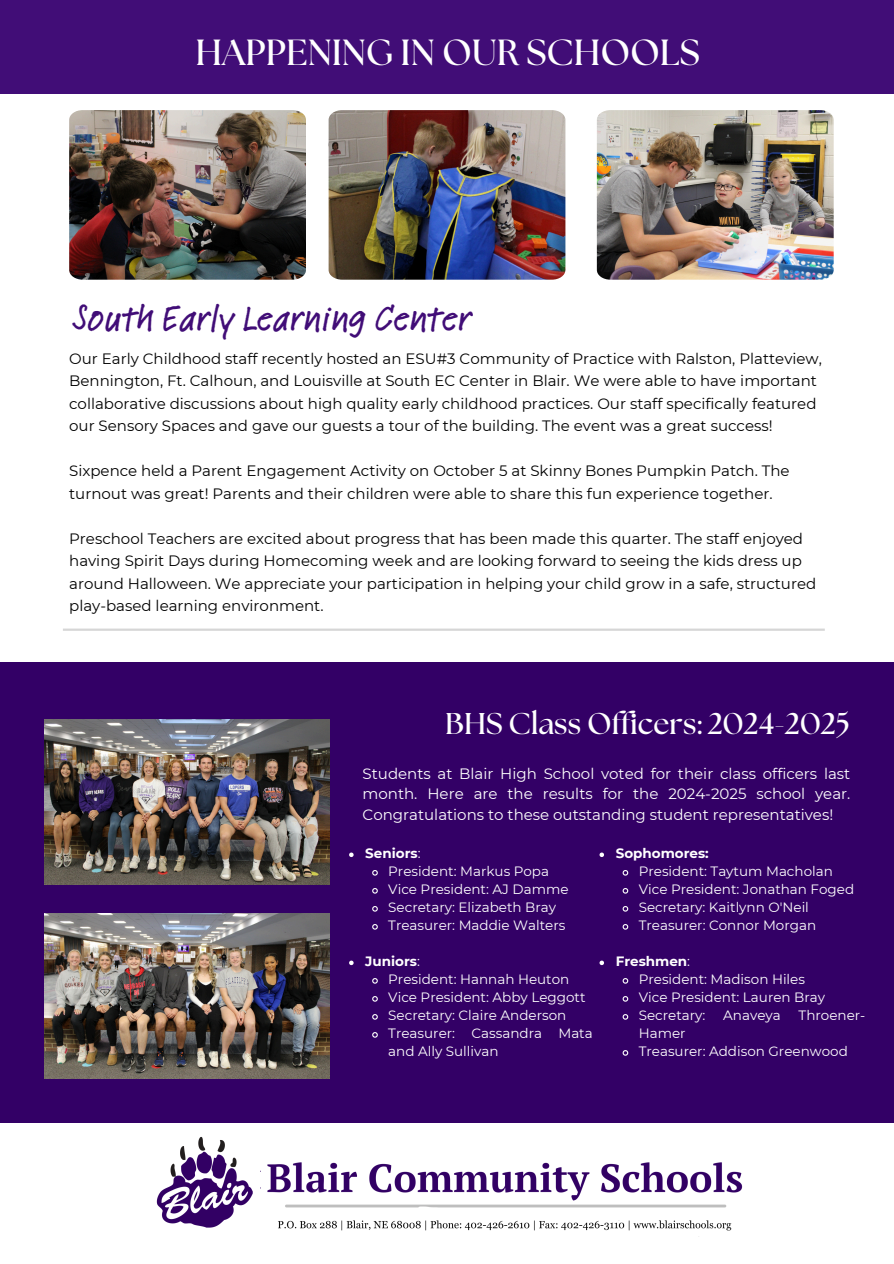
<style>
.page{position:relative;width:894px;height:1264px;background:#fff}
.page>*{position:absolute;margin:0;border:0;box-sizing:border-box;transform-origin:0 0}
.t1{font:500 38.1px "Feltpen Com";color:#410d77}
.t2{font:700 36.3px "The Seasons";color:#fff}
.t3{font:700 30px "The Seasons";color:#fff}
.t4{font:15px/22.5px "Montserrat";color:#000}
.t5{font:15px/20.2px "Montserrat";color:#fff;text-align:justify}
.t6{font:13.5px/18px "Montserrat";color:#fff}
.t7{font:700 13.5px "Montserrat";color:#fff}
.s1{font-weight:400}
</style>
<div class="page">
<div style="left:0;top:662px;width:893px;height:460px;background:#306"></div>
<img style="left:44px;top:719px;width:285px;height:165px">
<img style="left:69px;top:110px;width:237px;height:170px">
<img style="left:328px;top:110px;width:237px;height:170px">
<img style="left:596px;top:110px;width:237px;height:170px">
<div style="left:0;top:0;width:893px;height:94px;background:#410d77"></div>
<hr style="left:63px;top:628px;width:761px;height:3px;background:#d6d6d6">
<img style="left:44px;top:913px;width:285px;height:165px">
<img style="left:261px;top:1122px;width:507px;height:115px">
<img style="left:137px;top:1122px;width:123px;height:106px">
<svg style="left:349px;top:852px;width:4px;height:5px"></svg>
<svg style="left:372px;top:870px;width:6px;height:6px"></svg>
<svg style="left:372px;top:888px;width:6px;height:6px"></svg>
<svg style="left:372px;top:906px;width:6px;height:6px"></svg>
<svg style="left:372px;top:924px;width:6px;height:6px"></svg>
<svg style="left:349px;top:960px;width:4px;height:5px"></svg>
<svg style="left:372px;top:978px;width:6px;height:6px"></svg>
<svg style="left:372px;top:996px;width:6px;height:6px"></svg>
<svg style="left:372px;top:1014px;width:6px;height:6px"></svg>
<svg style="left:372px;top:1032px;width:6px;height:6px"></svg>
<svg style="left:599px;top:852px;width:5px;height:5px"></svg>
<svg style="left:622px;top:870px;width:7px;height:6px"></svg>
<svg style="left:622px;top:888px;width:7px;height:6px"></svg>
<svg style="left:622px;top:906px;width:7px;height:6px"></svg>
<svg style="left:622px;top:924px;width:7px;height:6px"></svg>
<svg style="left:599px;top:960px;width:5px;height:5px"></svg>
<svg style="left:622px;top:978px;width:7px;height:6px"></svg>
<svg style="left:622px;top:996px;width:7px;height:6px"></svg>
<svg style="left:622px;top:1014px;width:7px;height:6px"></svg>
<svg style="left:622px;top:1050px;width:7px;height:6px"></svg>
<p class="t2" style="left:195px;top:36px;width:505px">HAPPENING IN OUR SCHOOLS</p>
<h4 class="t1" style="left:73px;top:292px;width:399px">South Early Learning Center</h4>
<p class="t4" style="left:69px;top:347px;width:754px">Our Early Childhood staff recently hosted an ESU#3 Community of Practice with Ralston, Platteview, Bennington, Ft. Calhoun, and Louisville at South EC Center in Blair. We were able to have important collaborative discussions about high quality early childhood practices. Our staff specifically featured our Sensory Spaces and gave our guests a tour of the building. The event was a great success!</p>
<h2 class="t4" style="left:69px;top:459px;width:721px">Sixpence held a Parent Engagement Activity on October 5 at Skinny Bones Pumpkin Patch. The turnout was great! Parents and their children were able to share this fun experience together.</h2>
<h4 class="t4" style="left:69px;top:527px;width:748px">Preschool Teachers are excited about progress that has been made this quarter. The staff enjoyed having Spirit Days during Homecoming week and are looking forward to seeing the kids dress up around Halloween. We appreciate your participation in helping your child grow in a safe, structured play-based learning environment.</h4>
<h3 class="t3" style="left:445px;top:709px;width:406px">BHS Class Officers: 2024-2025</h3>
<p class="t5" style="left:362px;top:763px;width:489px">Students at Blair High School voted for their class officers last month. Here are the results for the 2024-2025 school year.<br>Congratulations to these outstanding student representatives!</p>
<p class="t7" style="left:365px;top:845px;width:57px">Seniors<span class="s1">:</span></p>
<p class="t6" style="left:388px;top:862px;width:162px">President: Markus Popa</p>
<p class="t6" style="left:388px;top:880px;width:182px">Vice President: AJ Damme</p>
<p class="t6" style="left:388px;top:898px;width:169px">Secretary: Elizabeth Bray</p>
<p class="t6" style="left:388px;top:916px;width:179px">Treasurer: Maddie Walters</p>
<p class="t7" style="left:365px;top:953px;width:56px">Juniors<span class="s1">:</span></p>
<p class="t6" style="left:388px;top:970px;width:182px">President: Hannah Heuton</p>
<p class="t6" style="left:388px;top:988px;width:199px">Vice President: Abby Leggott</p>
<p class="t6" style="left:388px;top:1006px;width:179px">Secretary: Claire Anderson</p>
<p class="t6" style="left:388px;top:1024px;width:206px">Treasurer: Cassandra Mata and Ally Sullivan</p>
<p class="t7" style="left:615px;top:845px;width:94px">Sophomores:</p>
<p class="t6" style="left:638px;top:862px;width:196px">President: Taytum Macholan</p>
<p class="t6" style="left:638px;top:880px;width:217px">Vice President: Jonathan Foged</p>
<p class="t6" style="left:638px;top:898px;width:172px">Secretary: Kaitlynn O'Neil</p>
<p class="t6" style="left:638px;top:916px;width:179px">Treasurer: Connor Morgan</p>
<p class="t7" style="left:615px;top:953px;width:76px">Freshmen<span class="s1">:</span></p>
<p class="t6" style="left:638px;top:970px;width:168px">President: Madison Hiles</p>
<p class="t6" style="left:638px;top:988px;width:188px">Vice President: Lauren Bray</p>
<p class="t6" style="left:638px;top:1006px;width:68px">Secretary:</p>
<p class="t6" style="left:723px;top:1006px;width:59px">Anaveya</p>
<p class="t6" style="left:798px;top:1006px;width:68px">Throener-</p>
<p class="t6" style="left:638px;top:1024px;width:48px">Hamer</p>
<p class="t6" style="left:638px;top:1042px;width:210px">Treasurer: Addison Greenwood</p>
</div>
